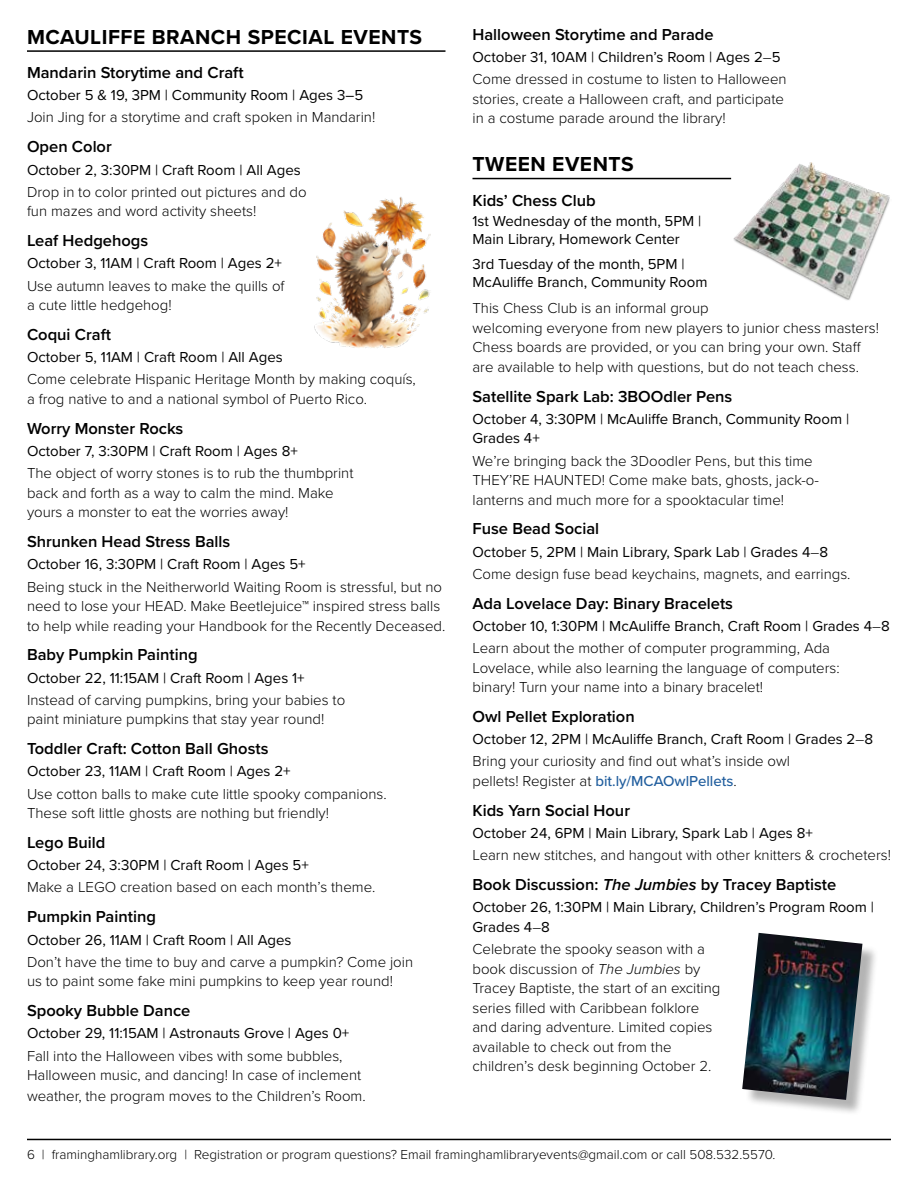
<style>
.page{position:relative;width:918px;height:1188px;background:#fff}
.page>*{position:absolute;margin:0;border:0;box-sizing:border-box;transform-origin:0 0}
.t1{font:700 21px "Proxima Nova";letter-spacing:.025em;color:#000}
.t2{font:600 16.5px "Proxima Nova";color:#000}
.t3{font:300 15px/19.5px "Proxima Nova";color:#000}
.t4{font:15px/18px "Proxima Nova";color:#000}
.t5{font:500 15px "Proxima Nova";color:#215e9e}
.t6{font:300 13.5px "Proxima Nova";color:#000}
.s1{font-weight:400}
.s2{font-weight:300}
.s3{font-weight:300;color:#000}
.s4{font-style:italic}
</style>
<div class="page">
<hr style="left:27px;top:1139px;width:864px;height:1px;background:#000">
<hr style="left:27px;top:50px;width:419px;height:2px;background:#000">
<hr style="left:472px;top:178px;width:259px;height:1px;background:#000">
<img style="left:731px;top:163px;width:159px;height:137px">
<img style="left:314px;top:197px;width:117px;height:151px">
<div style="left:744px;top:935px;width:134px;height:181px;background:#000;opacity:.3"></div>
<img style="left:742px;top:933px;width:120px;height:167px">
<h1 class="t1" style="left:27px;top:21px;width:397px">MCAULIFFE BRANCH SPECIAL EVENTS</h1>
<p class="t2" style="left:27px;top:60px;width:218px">Mandarin Storytime and Craft</p>
<p class="t4" style="left:27px;top:86px;width:338px">October 5 &amp; 19, 3PM | Community Room | Ages 3–5</p>
<p class="t3" style="left:27px;top:107px;width:350px">Join Jing for a storytime and craft spoken in Mandarin!</p>
<p class="t2" style="left:27px;top:135px;width:86px">Open Color</p>
<p class="t4" style="left:27px;top:160px;width:275px">October 2, 3:30PM | Craft Room | All Ages</p>
<p class="t3" style="left:27px;top:181px;width:281px">Drop in to color printed out pictures and do fun mazes and word activity sheets!</p>
<p class="t2" style="left:27px;top:228px;width:123px">Leaf Hedgehogs</p>
<p class="t4" style="left:27px;top:254px;width:256px">October 3, 11AM | Craft Room | Ages 2+</p>
<p class="t3" style="left:27px;top:275px;width:259px">Use autumn leaves to make the quills of a cute little hedgehog!</p>
<p class="t2" style="left:27px;top:322px;width:86px">Coqui Craft</p>
<p class="t4" style="left:27px;top:348px;width:257px">October 5, 11AM | Craft Room | All Ages</p>
<p class="t3" style="left:27px;top:369px;width:390px">Come celebrate Hispanic Heritage Month by making coquís, a frog native to and a national symbol of Puerto Rico.</p>
<p class="t2" style="left:27px;top:416px;width:158px">Worry Monster Rocks</p>
<p class="t4" style="left:27px;top:441px;width:272px">October 7, 3:30PM | Craft Room | Ages 8+</p>
<p class="t3" style="left:27px;top:463px;width:328px">The object of worry stones is to rub the thumbprint back and forth as a way to calm the mind. Make yours a monster to eat the worries away!</p>
<p class="t2" style="left:27px;top:529px;width:205px">Shrunken Head Stress Balls</p>
<p class="t4" style="left:27px;top:555px;width:280px">October 16, 3:30PM | Craft Room | Ages 5+</p>
<p class="t3" style="left:27px;top:576px;width:420px">Being stuck in the Neitherworld Waiting Room is stressful, but no need to lose your HEAD. Make Beetlejuice™ inspired stress balls to help while reading your Handbook for the Recently Deceased.</p>
<p class="t2" style="left:27px;top:643px;width:172px">Baby Pumpkin Painting</p>
<p class="t4" style="left:27px;top:668px;width:279px">October 22, 11:15AM | Craft Room | Ages 1+</p>
<p class="t3" style="left:27px;top:689px;width:320px">Instead of carving pumpkins, bring your babies to paint miniature pumpkins that stay year round!</p>
<p class="t2" style="left:27px;top:736px;width:243px">Toddler Craft: Cotton Ball Ghosts</p>
<p class="t4" style="left:27px;top:762px;width:265px">October 23, 11AM | Craft Room | Ages 2+</p>
<p class="t3" style="left:27px;top:783px;width:361px">Use cotton balls to make cute little spooky companions.<br>These soft little ghosts are nothing but friendly!</p>
<p class="t2" style="left:27px;top:830px;width:80px">Lego Build</p>
<p class="t4" style="left:27px;top:856px;width:283px">October 24, 3:30PM | Craft Room | Ages 5+</p>
<p class="t3" style="left:27px;top:877px;width:350px">Make a LEGO creation based on each month’s theme.</p>
<p class="t2" style="left:27px;top:905px;width:130px">Pumpkin Painting</p>
<p class="t4" style="left:27px;top:930px;width:266px">October 26, 11AM | Craft Room | All Ages</p>
<p class="t3" style="left:27px;top:951px;width:388px">Don’t have the time to buy and carve a pumpkin? Come join us to paint some fake mini pumpkins to keep year round!</p>
<p class="t2" style="left:27px;top:998px;width:165px">Spooky Bubble Dance</p>
<p class="t4" style="left:27px;top:1024px;width:324px">October 29, 11:15AM | Astronauts Grove | Ages 0+</p>
<p class="t3" style="left:27px;top:1045px;width:336px">Fall into the Halloween vibes with some bubbles,<br>Halloween music, and dancing! In case of inclement</p>
<p class="t3" style="left:27px;top:1086px;width:340px">weather, the program moves to the Children’s Room.</p>
<p class="t2" style="left:472px;top:22px;width:243px">Halloween Storytime and Parade</p>
<p class="t3" style="left:472px;top:45px;width:316px;line-height:22.2px"><span class="s1">October 31, 10AM | Children’s Room | Ages 2</span>–<span class="s1">5<br></span>Come dressed in costume to listen to Halloween</p>
<p class="t3" style="left:472px;top:88px;width:313px">stories, create a Halloween craft, and participate in a costume parade around the library!</p>
<h1 class="t1" style="left:472px;top:148px;width:163px">TWEEN EVENTS</h1>
<p class="t2" style="left:472px;top:188px;width:125px">Kids’ Chess Club</p>
<p class="t4" style="left:472px;top:212px;width:230px">1st Wednesday of the month, 5PM |<br>Main Library, Homework Center</p>
<p class="t4" style="left:472px;top:254px;width:237px">3rd Tuesday of the month, 5PM |<br>McAuliffe Branch, Community Room</p>
<p class="t3" style="left:472px;top:298px;width:408px">This Chess Club is an informal group<br>welcoming everyone from new players to junior chess masters!<br>Chess boards are provided, or you can bring your own. Staff are available to help with questions, but do not teach chess.</p>
<p class="t2" style="left:472px;top:384px;width:261px">Satellite Spark Lab: 3BOOdler Pens</p>
<p class="t4" style="left:472px;top:408px;width:378px;line-height:19.5px">October 4, 3:30PM | McAuliffe Branch, Community Room |<br>Grades 4+</p>
<p class="t3" style="left:472px;top:450px;width:348px">We’re bringing back the 3Doodler Pens, but this time<br>THEY’RE HAUNTED! Come make bats, ghosts, jack-o&shy;lanterns and much more for a spooktacular time!</p>
<p class="t2" style="left:472px;top:517px;width:128px">Fuse Bead Social</p>
<p class="t3" style="left:472px;top:540px;width:380px;line-height:22.2px"><span class="s1">October 5, 2PM | Main Library, Spark Lab | Grades 4</span>–<span class="s1">8<br></span>Come design fuse bead keychains, magnets, and earrings.</p>
<p class="t2" style="left:472px;top:591px;width:262px">Ada Lovelace Day: Binary Bracelets</p>
<p class="t4" style="left:472px;top:614px;width:419px;line-height:22.2px">October 10, 1:30PM | McAuliffe Branch, Craft Room | Grades 4<span class="s2">–</span>8<br><span class="s2">Learn about the mother of computer programming, Ada</span></p>
<p class="t3" style="left:472px;top:657px;width:369px">Lovelace, while also learning the language of computers: binary! Turn your name into a binary bracelet!</p>
<p class="t2" style="left:472px;top:704px;width:164px">Owl Pellet Exploration</p>
<p class="t4" style="left:472px;top:728px;width:402px;line-height:22.2px">October 12, 2PM | McAuliffe Branch, Craft Room | Grades 2<span class="s2">–</span>8<br><span class="s2">Bring your curiosity and find out what’s inside owl</span></p>
<p class="t5" style="left:472px;top:770px;width:266px"><span class="s3">pellets! Register at</span> bit.ly/MCAOwlPellets<span class="s3">.</span></p>
<p class="t2" style="left:472px;top:798px;width:159px">Kids Yarn Social Hour</p>
<p class="t4" style="left:472px;top:823px;width:342px">October 24, 6PM | Main Library, Spark Lab | Ages 8+</p>
<p class="t3" style="left:472px;top:845px;width:420px">Learn new stitches, and hangout with other knitters &amp; crocheters!</p>
<p class="t2" style="left:472px;top:872px;width:365px">Book Discussion: <span class="s4">The Jumbies</span> by Tracey Baptiste</p>
<p class="t4" style="left:472px;top:897px;width:403px;line-height:19.5px">October 26, 1:30PM | Main Library, Children’s Program Room |<br>Grades 4<span class="s2">–</span>8</p>
<p class="t3" style="left:472px;top:939px;width:249px">Celebrate the spooky season with a book discussion of <span class="s4">The Jumbies</span> by Tracey Baptiste, the start of an exciting series filled with Caribbean folklore and daring adventure. Limited copies available to check out from the children’s desk beginning October 2.</p>
<p class="t6" style="left:27px;top:1145px;width:750px">6 | framinghamlibrary.org | Registration or program questions? Email framinghamlibraryevents@gmail.com or call 508.532.5570.</p>
</div>
